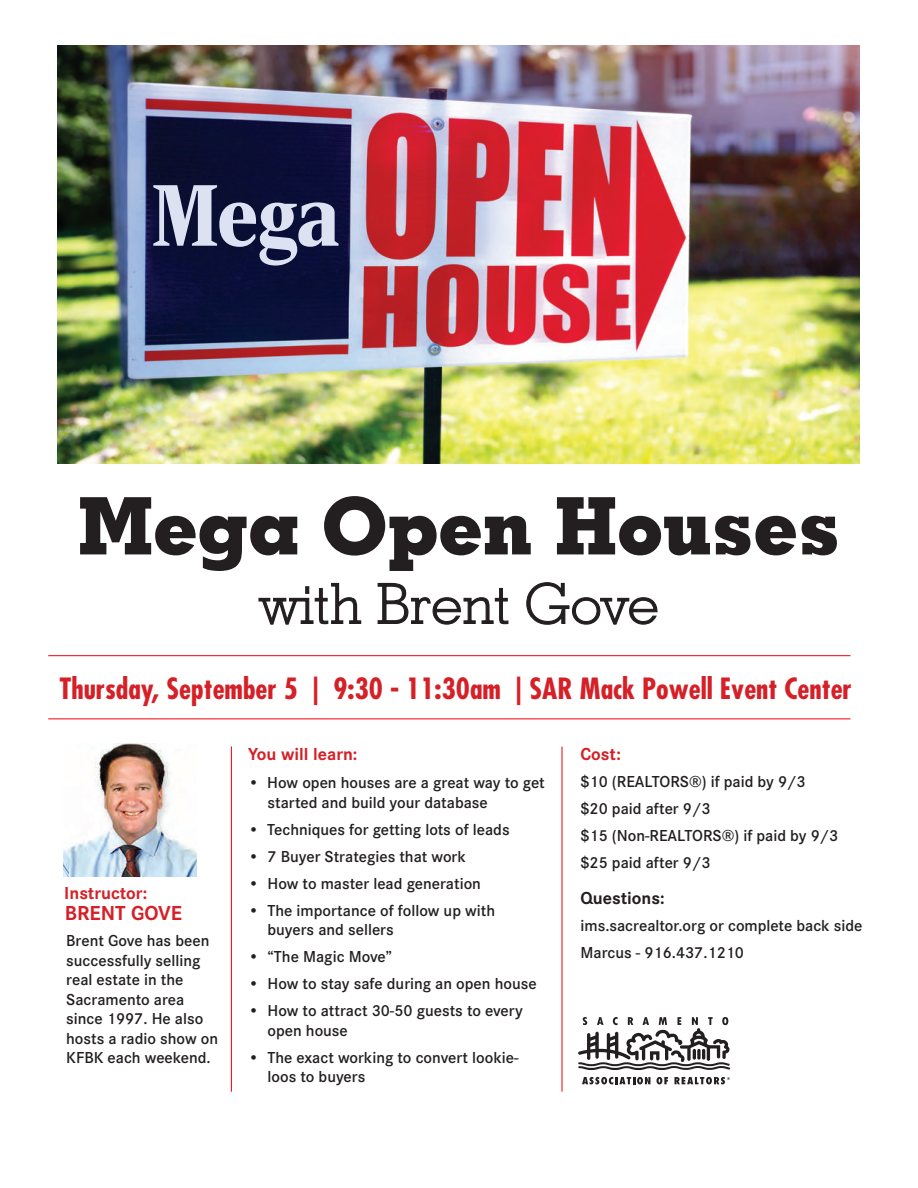
<style>
.page{position:relative;width:918px;height:1188px;background:#fff}
.page>*{position:absolute;margin:0;border:0;box-sizing:border-box;transform-origin:0 0}
.t1{font:700 79.5px "Geometric Slab 703 BT Xtra";letter-spacing:.005em;color:#231f20}
.t2{font:300 55.5px "Geometric Slab 703 BT";letter-spacing:.005em;color:#231f20}
.t3{font:700 condensed 28.5px "Futura";color:#d52027}
.t4{font:700 21px "Corporate S Pro";color:#d52027}
.t5{font:700 18px "Corporate S Pro";color:#d52027}
.t6{font:700 18px "Corporate S Pro";color:#231f20}
.t7{font:600 16.5px/19.5px "Corporate S";color:#231f20}
</style>
<div class="page">
<svg style="left:258px;top:582px;width:104px;height:43px"></svg>
<svg style="left:377px;top:582px;width:132px;height:43px"></svg>
<svg style="left:526px;top:582px;width:132px;height:43px"></svg>
<svg style="left:578px;top:1017px;width:152px;height:53px"></svg>
<svg style="left:582px;top:1077px;width:68px;height:7px"></svg>
<svg style="left:657px;top:1077px;width:11px;height:7px"></svg>
<svg style="left:674px;top:1077px;width:56px;height:7px"></svg>
<hr style="left:231px;top:747px;width:1px;height:345px;background:#ee1d23">
<hr style="left:561px;top:747px;width:2px;height:345px;background:#ee1d23">
<hr style="left:48px;top:655px;width:802px;height:1px;background:#ee1d23">
<hr style="left:48px;top:718px;width:802px;height:1px;background:#ee1d23">
<img style="left:57px;top:45px;width:803px;height:419px">
<svg style="left:153px;top:185px;width:186px;height:81px;background:#575c7b"></svg>
<img style="left:63px;top:743px;width:134px;height:134px">
<h1 class="t1" style="left:78px;top:478px;width:763px">Mega Open Houses</h1>
<h2 class="t2" style="left:259px;top:570px;width:401px">with Brent Gove</h2>
<h3 class="t3" style="left:60px;top:670px;width:794px">Thursday, September 5 | 9:30 - 11:30am | SAR Mack Powell Event Center</h3>
<p class="t5" style="left:64px;top:879px;width:85px">Instructor:</p>
<p class="t4" style="left:65px;top:897px;width:119px">BRENT GOVE</p>
<p class="t7" style="left:66px;top:931px;width:153px">Brent Gove has been successfully selling real estate in the<br>Sacramento area since 1997. He also hosts a radio show on<br>KFBK each weekend.</p>
<p class="t5" style="left:248px;top:740px;width:111px">You will learn:</p>
<p class="t7" style="left:268px;top:772px;width:279px;text-indent:-19px">• How open houses are a great way to get started and build your database</p>
<p class="t7" style="left:248px;top:819px;width:263px">• Techniques for getting lots of leads</p>
<p class="t7" style="left:248px;top:846px;width:219px">• 7 Buyer Strategies that work</p>
<p class="t7" style="left:248px;top:873px;width:234px">• How to master lead generation</p>
<p class="t7" style="left:268px;top:900px;width:229px;text-indent:-19px">• The importance of follow up with buyers and sellers</p>
<p class="t7" style="left:248px;top:946px;width:146px">• “The Magic Move”</p>
<p class="t7" style="left:248px;top:973px;width:290px">• How to stay safe during an open house</p>
<p class="t7" style="left:268px;top:1000px;width:257px;text-indent:-19px">• How to attract 30-50 guests to every open house</p>
<p class="t7" style="left:268px;top:1047px;width:253px;text-indent:-19px">• The exact working to convert lookie&shy;loos to buyers</p>
<p class="t5" style="left:580px;top:739px;width:42px">Cost:</p>
<p class="t7" style="left:580px;top:767px;width:259px;line-height:27px">$10 (REALTORS®) if paid by 9/3<br>$20 paid after 9/3<br>$15 (Non-REALTORS®) if paid by 9/3 $25 paid after 9/3</p>
<p class="t6" style="left:580px;top:883px;width:86px">Questions:</p>
<p class="t7" style="left:580px;top:911px;width:283px;line-height:27px">ims.sacrealtor.org or complete back side<br>Marcus - 916.437.1210</p>
</div>
